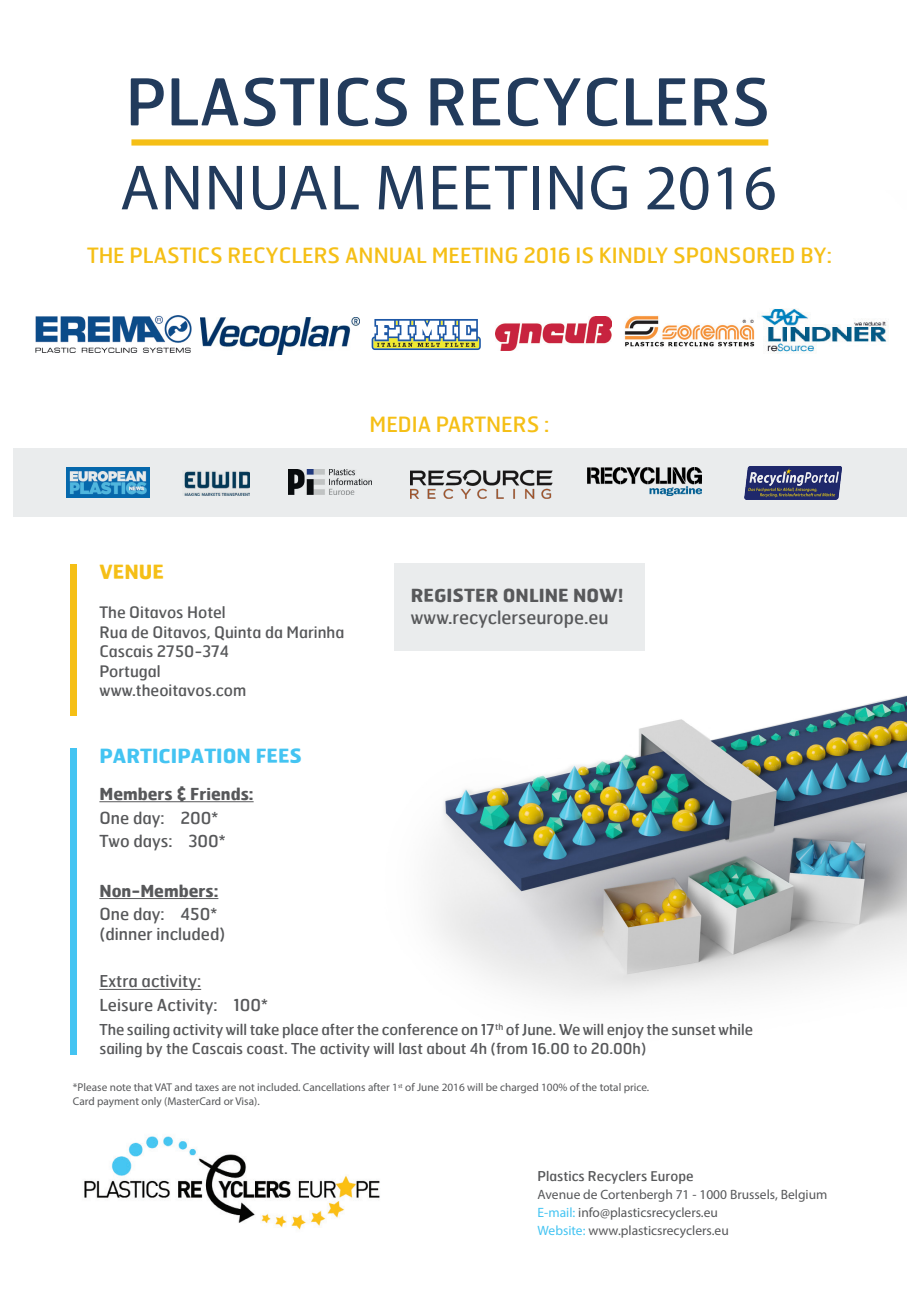
<style>
.page{position:relative;width:919px;height:1289px;background:#fff}
.page>*{position:absolute;margin:0;border:0;box-sizing:border-box;transform-origin:0 0}
.t1{font:900 64.35px "Hermes";color:#223b5c}
.t2{font:64.35px "Myriad Pro";letter-spacing:.02em;color:#223b5c}
.t3{font:900 21px "Hermes";color:#f5bf16}
.t4{font:700 19.5px "Hermes";color:#44c4f2}
.t5{font:700 19.5px "Hermes";color:#f5bf16}
.t6{font:900 18px "Hermes";color:#57585a}
.t7{font:700 18px "Hermes";color:#57585a}
.t8{font:900 16.5px/19.5px "Hermes";color:#57585a}
.t9{font:700 16.5px "Hermes";color:#57585a}
.t10{font:900 15.75px "Hermes";color:#57585a}
.t11{font:900 15px/19.5px "Hermes";color:#57585a}
.t12{font:13.5px "Myriad Pro";color:#57585a}
.t13{font:900 13.5px "Hermes";color:#57585a}
.t14{font:11.25px "Myriad Pro";color:#57585a}
.s1{color:#44c4f2}
</style>
<div class="page">
<img style="left:218px;top:317px;width:688px;height:682px">
<div style="left:13px;top:448px;width:893px;height:69px;background:#eaeced"></div>
<img style="left:67px;top:468px;width:82px;height:29px">
<img style="left:184px;top:471px;width:65px;height:24px">
<img style="left:36px;top:316px;width:155px;height:36px">
<img style="left:758px;top:309px;width:133px;height:46px">
<img style="left:621px;top:315px;width:137px;height:41px">
<img style="left:288px;top:469px;width:83px;height:25px">
<hr style="left:99px;top:801px;width:154px;height:1px;background:#57585a">
<hr style="left:99px;top:898px;width:119px;height:1px;background:#57585a">
<hr style="left:99px;top:989px;width:102px;height:1px;background:#57585a">
<img style="left:84px;top:1136px;width:296px;height:94px">
<div style="left:71px;top:563px;width:6px;height:152px;background:#f5bf16"></div>
<div style="left:71px;top:747px;width:6px;height:307px;background:#44c4f2"></div>
<div style="left:131px;top:139px;width:637px;height:6px;background:#f5bf16"></div>
<img style="left:495px;top:316px;width:116px;height:35px">
<img style="left:201px;top:318px;width:158px;height:37px">
<img style="left:587px;top:468px;width:114px;height:27px">
<img style="left:744px;top:467px;width:97px;height:32px">
<svg style="left:371px;top:319px;width:110px;height:31px"></svg>
<img style="left:410px;top:469px;width:142px;height:30px">
<div style="left:394px;top:563px;width:250px;height:88px;background:#eaeced"></div>
<p class="t1" style="left:126px;top:61px;width:646px">PLASTICS RECYCLERS</p>
<p class="t2" style="left:120px;top:148px;width:658px">ANNUAL MEETING 2016</p>
<p class="t3" style="left:87px;top:242px;width:746px">THE PLASTICS RECYCLERS ANNUAL MEETING 2016 IS KINDLY SPONSORED BY:</p>
<p class="t3" style="left:369px;top:410px;width:181px">MEDIA PARTNERS :</p>
<p class="t5" style="left:99px;top:559px;width:66px">VENUE</p>
<p class="t10" style="left:99px;top:602px;width:128px">The Oitavos Hotel</p>
<p class="t10" style="left:99px;top:622px;width:246px">Rua de Oitavos, Quinta da Marinha</p>
<p class="t10" style="left:99px;top:641px;width:131px">Cascais 2750-374</p>
<p class="t10" style="left:99px;top:661px;width:63px">Portugal</p>
<p class="t10" style="left:99px;top:680px;width:148px">www.theoitavos.com</p>
<p class="t7" style="left:410px;top:583px;width:214px">REGISTER ONLINE NOW!</p>
<p class="t6" style="left:410px;top:605px;width:199px">www.recyclerseurope.eu</p>
<p class="t4" style="left:99px;top:743px;width:204px">PARTICIPATION FEES</p>
<p class="t9" style="left:99px;top:783px;width:156px">Members &amp; Friends:</p>
<p class="t8" style="left:99px;top:807px;width:120px">One day: € 200*</p>
<p class="t8" style="left:99px;top:831px;width:127px">Two days: € 300*</p>
<p class="t9" style="left:99px;top:879px;width:120px">Non-Members:</p>
<p class="t8" style="left:99px;top:904px;width:127px">One day: € 450* (dinner included)</p>
<p class="t8" style="left:99px;top:971px;width:103px">Extra activity:</p>
<p class="t8" style="left:99px;top:994px;width:170px">Leisure Activity: € 100*</p>
<p class="t11" style="left:99px;top:1019px;width:655px">The sailing activity will take place after the conference on 17<sup>th</sup> of June. We will enjoy the sunset while sailing by the Cascais coast. The activity will last about 4h (from 16.00 to 20.00h)</p>
<p class="t14" style="left:73px;top:1080px;width:577px">*Please note that VAT and taxes are not included. Cancellations after 1<sup>st</sup> of June 2016 will be charged 100% of the total price.</p>
<p class="t14" style="left:73px;top:1094px;width:188px">Card payment only (MasterCard or Visa).</p>
<p class="t13" style="left:537px;top:1167px;width:157px">Plastics Recyclers Europe</p>
<p class="t12" style="left:537px;top:1186px;width:291px">Avenue de Cortenbergh 71 - 1000 Brussels, Belgium</p>
<p class="t12" style="left:537px;top:1204px;width:182px"><span class="s1">E-mail:</span> info@plasticsrecyclers.eu</p>
<p class="t12" style="left:537px;top:1222px;width:193px"><span class="s1">Website:</span> www.plasticsrecyclers.eu</p>
</div>
